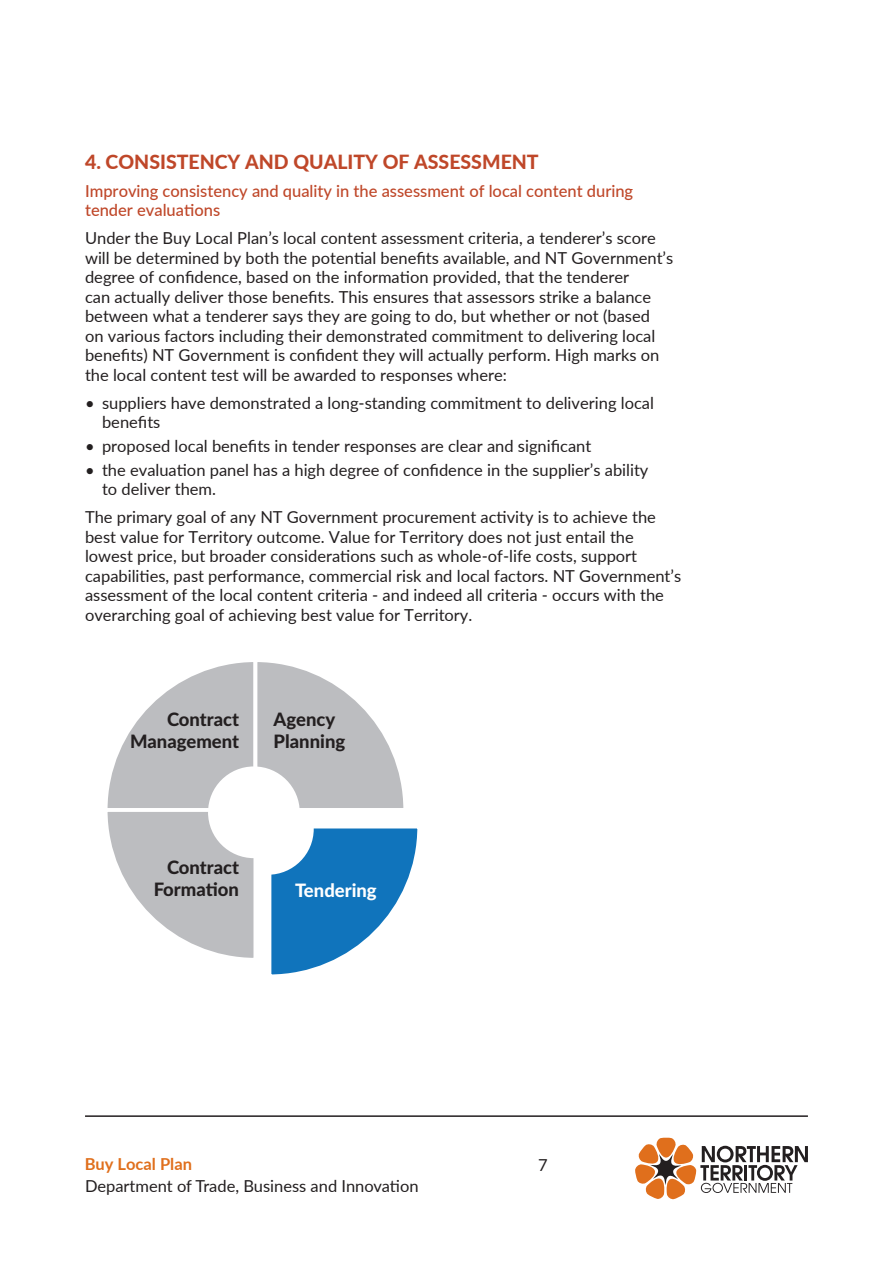
<style>
.page{position:relative;width:893px;height:1263px;background:#fff}
.page>*{position:absolute;margin:0;border:0;box-sizing:border-box;transform-origin:0 0}
.t1{font:800 19.5px "Lato";color:#bf4729}
.t2{font:800 18.45px/22.2px "Lato Latin";color:#231f20;text-align:right}
.t3{font:800 18.45px "Lato Latin";color:#fff}
.t4{font:16.5px/19.5px "Lato";color:#231f20}
.t5{font:500 16.5px/19.5px "Lato";color:#bf4729}
.t6{font:700 16.5px "Lato";color:#e06f1c}
</style>
<div class="page">
<svg style="left:635px;top:1137px;width:173px;height:62px"></svg>
<hr style="left:85px;top:1115px;width:723px;height:2px;background:#231f20">
<svg style="left:107px;top:662px;width:311px;height:313px"></svg>
<hr style="left:255px;top:960px;width:1px;height:36px;background:#fff">
<hr style="left:405px;top:809px;width:37px;height:1px;background:#fff">
<div style="left:208px;top:766px;width:92px;height:92px;background:#fff;border-radius:50%"></div>
<p class="t1" style="left:85px;top:147px;width:455px">4. CONSISTENCY AND QUALITY OF ASSESSMENT</p>
<p class="t5" style="left:85px;top:180px;width:550px">Improving consistency and quality in the assessment of local content during tender evaluations</p>
<p class="t4" style="left:85px;top:228px;width:590px">Under the Buy Local Plan’s local content assessment criteria, a tenderer’s score will be determined by both the potential benefits available, and NT Government’s degree of confidence, based on the information provided, that the tenderer<br>can actually deliver those benefits. This ensures that assessors strike a balance between what a tenderer says they are going to do, but whether or not (based<br>on various factors including their demonstrated commitment to delivering local benefits) NT Government is confident they will actually perform. High marks on the local content test will be awarded to responses where:</p>
<p class="t4" style="left:102px;top:392px;width:553px;text-indent:-17px">• suppliers have demonstrated a long-standing commitment to delivering local benefits</p>
<p class="t4" style="left:85px;top:436px;width:508px">• proposed local benefits in tender responses are clear and significant</p>
<p class="t4" style="left:102px;top:459px;width:548px;text-indent:-17px">• the evaluation panel has a high degree of confidence in the supplier’s ability to deliver them.</p>
<p class="t4" style="left:85px;top:507px;width:598px">The primary goal of any NT Government procurement activity is to achieve the best value for Territory outcome. Value for Territory does not just entail the lowest price, but broader considerations such as whole-of-life costs, support capabilities, past performance, commercial risk and local factors. NT Government’s assessment of the local content criteria - and indeed all criteria - occurs with the overarching goal of achieving best value for Territory.</p>
<p class="t2" style="left:130px;top:708px;width:110px">Contract<br>Management</p>
<p class="t2" style="left:274px;top:708px;width:73px;text-align:left">Agency<br>Planning</p>
<p class="t2" style="left:154px;top:856px;width:87px">Contract<br>Formation</p>
<p class="t3" style="left:295px;top:879px;width:83px">Tendering</p>
<p class="t6" style="left:85px;top:1151px;width:109px">Buy Local Plan</p>
<p class="t4" style="left:538px;top:1155px;width:11px">7</p>
<p class="t4" style="left:85px;top:1175px;width:335px">Department of Trade, Business and Innovation</p>
</div>
